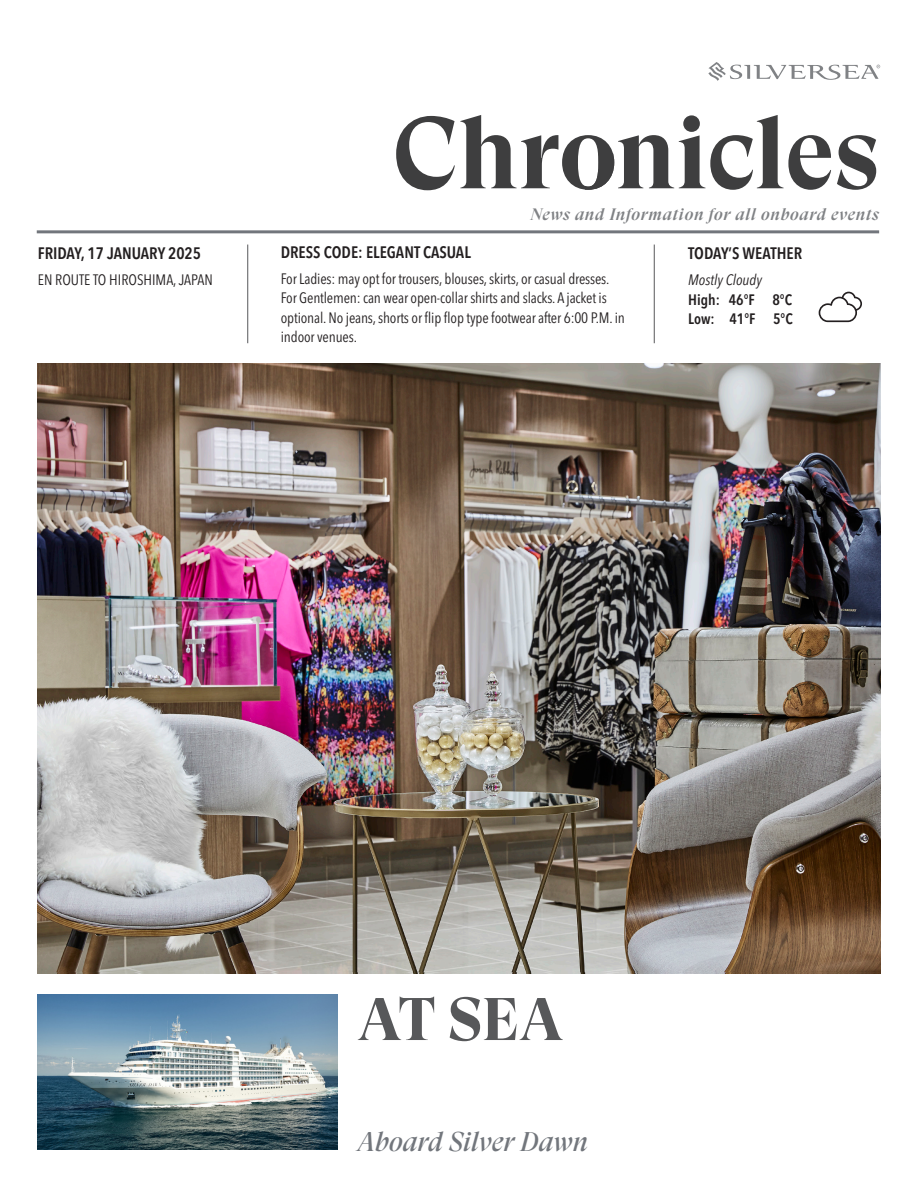
<style>
.page{position:relative;width:918px;height:1188px;background:#fff}
.page>*{position:absolute;margin:0;border:0;box-sizing:border-box;transform-origin:0 0}
.t1{font:700 100.5px "GT Super Display";color:#3e3e3f}
.t2{font:700 60px "GT Super Display";color:#57585a}
.t3{font:italic 27px "GT Super Display";color:#72767c}
.t4{font:600 condensed 16.5px "Avenir Next LT Pro";color:#231f20}
.t5{font:italic 500 16.5px "GT Super Display";letter-spacing:.04em;color:#808285}
.t6{font:condensed 15px/19.5px "Avenir Next LT Pro";letter-spacing:-.01em;color:#231f20}
.t7{font:600 condensed 15px "Avenir Next LT Pro";color:#231f20}
.t8{font:italic condensed 15px "Avenir Next LT Pro";color:#231f20}
</style>
<div class="page">
<hr style="left:37px;top:230px;width:842px;height:3px;background:#72767c">
<hr style="left:247px;top:245px;width:1px;height:98px;background:#57585a">
<hr style="left:654px;top:245px;width:1px;height:98px;background:#57585a">
<svg style="left:819px;top:292px;width:43px;height:30px"></svg>
<svg style="left:708px;top:62px;width:172px;height:19px"></svg>
<img style="left:38px;top:364px;width:842px;height:609px">
<img style="left:38px;top:994px;width:299px;height:156px">
<p class="t4" style="left:38px;top:243px;width:165px">FRIDAY, 17 JANUARY 2025</p>
<p class="t6" style="left:38px;top:270px;width:177px">EN ROUTE TO HIROSHIMA, JAPAN</p>
<p class="t1" style="left:393px;top:100px;width:488px">Chronicles</p>
<p class="t5" style="left:530px;top:206px;width:350px">News and Information for all onboard events</p>
<p class="t4" style="left:281px;top:242px;width:192px">DRESS CODE: ELEGANT CASUAL</p>
<p class="t6" style="left:281px;top:269px;width:330px">For Ladies: may opt for trousers, blouses, skirts, or casual dresses.</p>
<p class="t6" style="left:281px;top:288px;width:346px">For Gentlemen: can wear open-collar shirts and slacks. A jacket is optional. No jeans, shorts or flip flop type footwear after 6:00 P.M. in indoor venues.</p>
<p class="t4" style="left:688px;top:243px;width:115px">TODAY’S WEATHER</p>
<p class="t8" style="left:688px;top:271px;width:75px">Mostly Cloudy</p>
<p class="t7" style="left:688px;top:290px;width:105px">High: 46°F 8°C</p>
<p class="t7" style="left:688px;top:310px;width:106px">Low: 41°F 5°C</p>
<p class="t2" style="left:357px;top:988px;width:208px">AT SEA</p>
<p class="t3" style="left:357px;top:1128px;width:233px">Aboard Silver Dawn</p>
</div>
